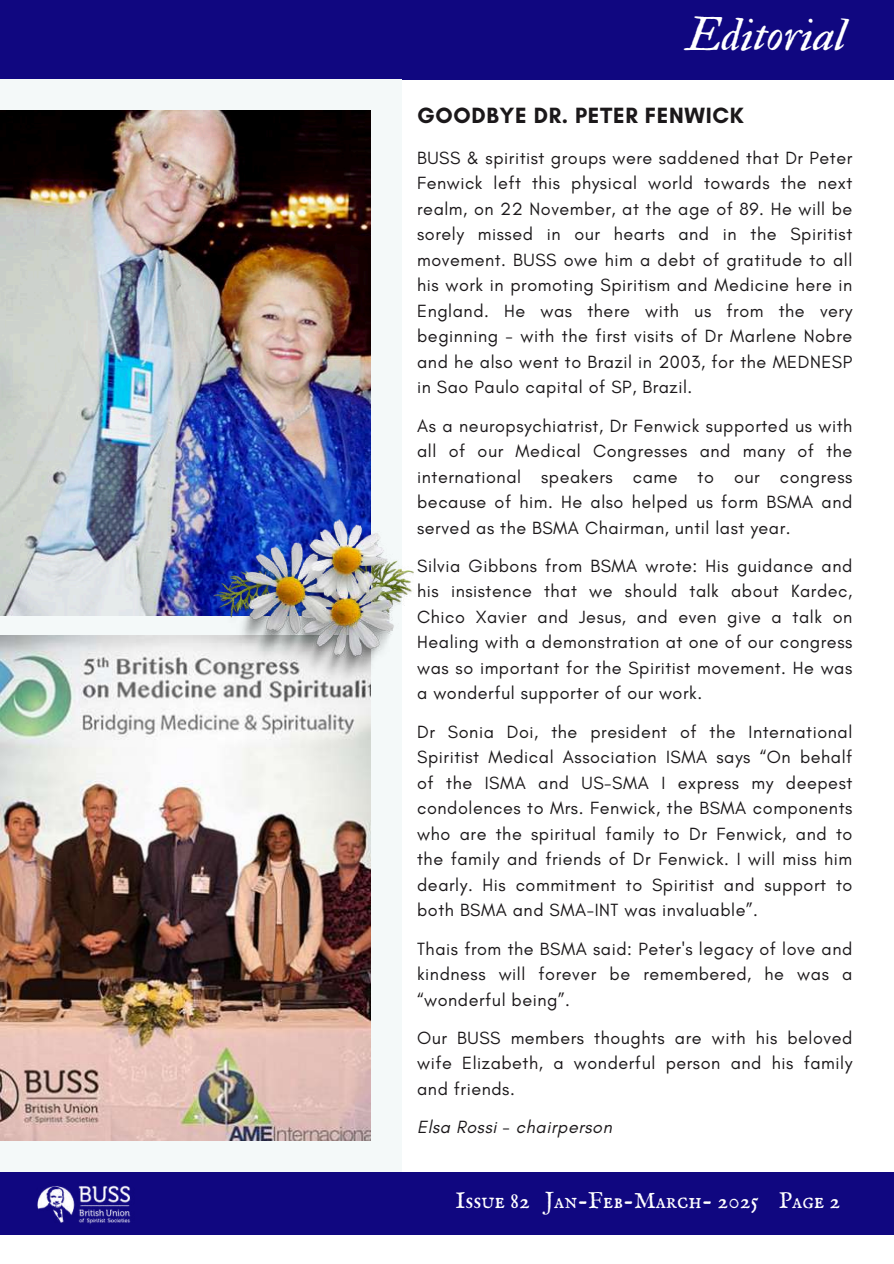
<style>
.page{position:relative;width:894px;height:1264px;background:#fff}
.page>*{position:absolute;margin:0;border:0;box-sizing:border-box;transform-origin:0 0}
.t1{font:46.35px "IM FELL Double Pica Italic";color:#fff}
.t2{font:23.1px "IM FELL English SC";color:#fff}
.t3{font:700 22.5px "Glacial Indifference";letter-spacing:.03em;color:#1b181a}
.t4{font:18px/25.5px "Glacial Indifference";letter-spacing:.03em;color:#1b181a;text-align:justify}
.t5{font:italic 18px "Glacial Indifference";letter-spacing:.03em;color:#1b181a}
</style>
<div class="page">
<div style="left:0;top:1171px;width:893px;height:63px;background:#100780"></div>
<img style="left:37px;top:1185px;width:94px;height:39px">
<div style="left:0;top:0;width:893px;height:79px;background:#100780"></div>
<div style="left:0;top:80px;width:402px;height:1091px;background:#f4f9f9"></div>
<img style="left:0;top:635px;width:370px;height:505px">
<img style="left:0;top:110px;width:370px;height:506px">
<img style="left:214px;top:519px;width:199px;height:167px">
<h1 class="t1" style="left:686px;top:6px;width:161px">Editorial</h1>
<p class="t3" style="left:417px;top:102px;width:328px">GOODBYE DR. PETER FENWICK</p>
<p class="t4" style="left:417px;top:145px;width:436px">BUSS &amp; spiritist groups were saddened that Dr Peter Fenwick left this physical world towards the next realm, on 22 November, at the age of 89. He will be sorely missed in our hearts and in the Spiritist movement. BUSS owe him a debt of gratitude to all his work in promoting Spiritism and Medicine here in England. He was there with us from the very beginning - with the first visits of Dr Marlene Nobre and he also went to Brazil in 2003, for the MEDNESP in Sao Paulo capital of SP, Brazil.</p>
<p class="t4" style="left:417px;top:412px;width:436px">As a neuropsychiatrist, Dr Fenwick supported us with all of our Medical Congresses and many of the international speakers came to our congress because of him. He also helped us form BSMA and served as the BSMA Chairman, until last year.</p>
<p class="t4" style="left:417px;top:553px;width:436px">Silvia Gibbons from BSMA wrote: His guidance and his insistence that we should talk about Kardec, Chico Xavier and Jesus, and even give a talk on Healing with a demonstration at one of our congress was so important for the Spiritist movement. He was a wonderful supporter of our work.</p>
<p class="t4" style="left:417px;top:718px;width:436px">Dr Sonia Doi, the president of the International Spiritist Medical Association ISMA says “On behalf of the ISMA and US-SMA I express my deepest condolences to Mrs. Fenwick, the BSMA components who are the spiritual family to Dr Fenwick, and to the family and friends of Dr Fenwick. I will miss him dearly. His commitment to Spiritist and support to both BSMA and SMA-INT was invaluable”.</p>
<p class="t4" style="left:417px;top:935px;width:436px">Thais from the BSMA said: Peter's legacy of love and kindness will forever be remembered, he was a “wonderful being”.</p>
<p class="t4" style="left:417px;top:1024px;width:436px">Our BUSS members thoughts are with his beloved wife Elizabeth, a wonderful person and his family and friends.</p>
<p class="t5" style="left:417px;top:1115px;width:196px">Elsa Rossi - chairperson</p>
<p class="t2" style="left:455px;top:1187px;width:386px">Issue 82 Jan-Feb-March- 2025 Page 2</p>
</div>
